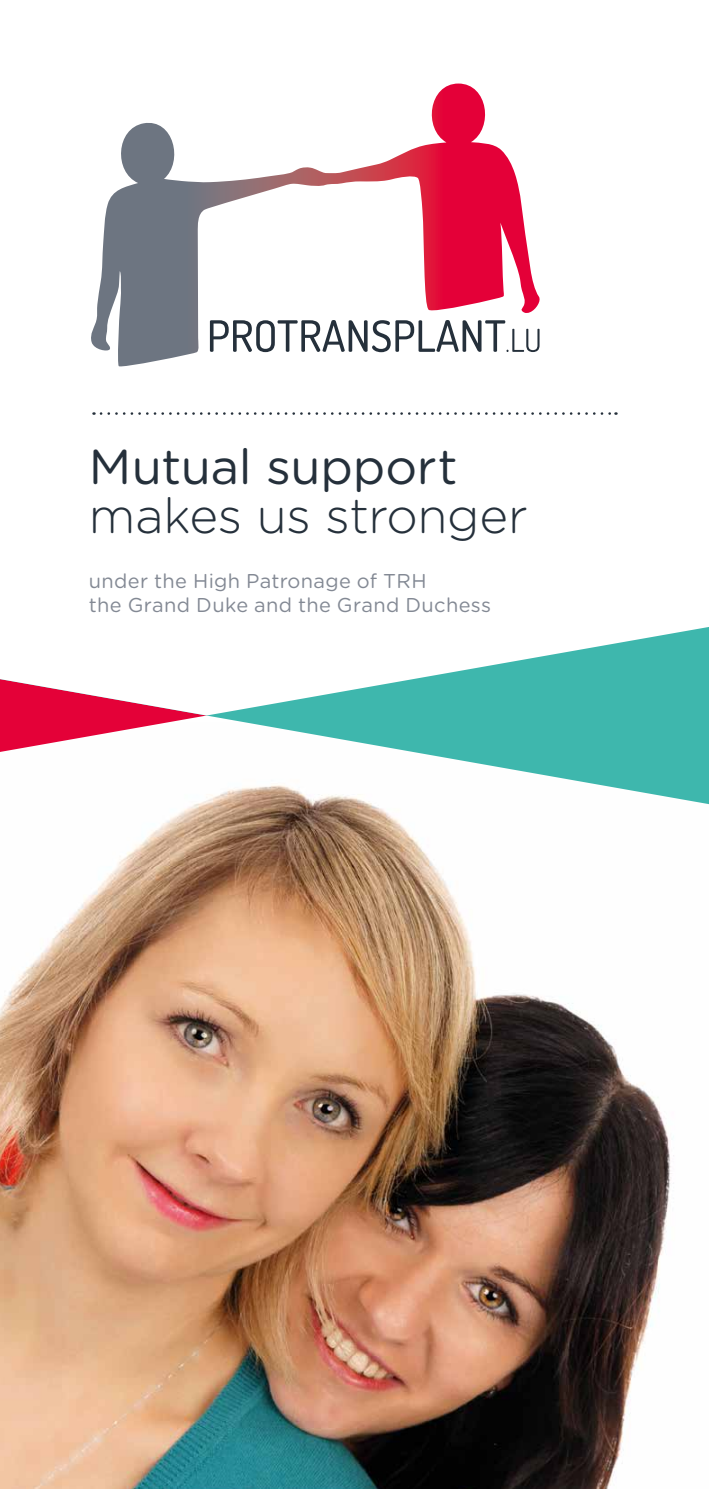
<style>
.page{position:relative;width:709px;height:1489px;background:#fff}
.page>*{position:absolute;margin:0;border:0;box-sizing:border-box;transform-origin:0 0}
.t1{font:300 49px "Gotham Rounded";letter-spacing:-.005em;color:#25303b}
.t2{font:49px "Gotham Rounded";letter-spacing:-.005em;color:#25303b}
.t3{font:20px/24px "Gotham Rounded";letter-spacing:.02em;color:#838994}
</style>
<div class="page">
<img style="left:0;top:804px;width:709px;height:684px">
<svg style="left:0;top:715px;width:709px;height:89px"></svg>
<svg style="left:0;top:412px;width:709px;height:303px"></svg>
<svg style="left:101px;top:412px;width:515px;height:3px"></svg>
<svg style="left:91px;top:83px;width:449px;height:284px"></svg>
<svg style="left:210px;top:320px;width:329px;height:32px"></svg>
<h1 class="t2" style="left:89px;top:433px;width:370px">Mutual support</h1>
<h1 class="t1" style="left:89px;top:483px;width:440px">makes us stronger</h1>
<p class="t3" style="left:89px;top:568px;width:404px">under the High Patronage of TRH<br>the Grand Duke and the Grand Duchess</p>
</div>
